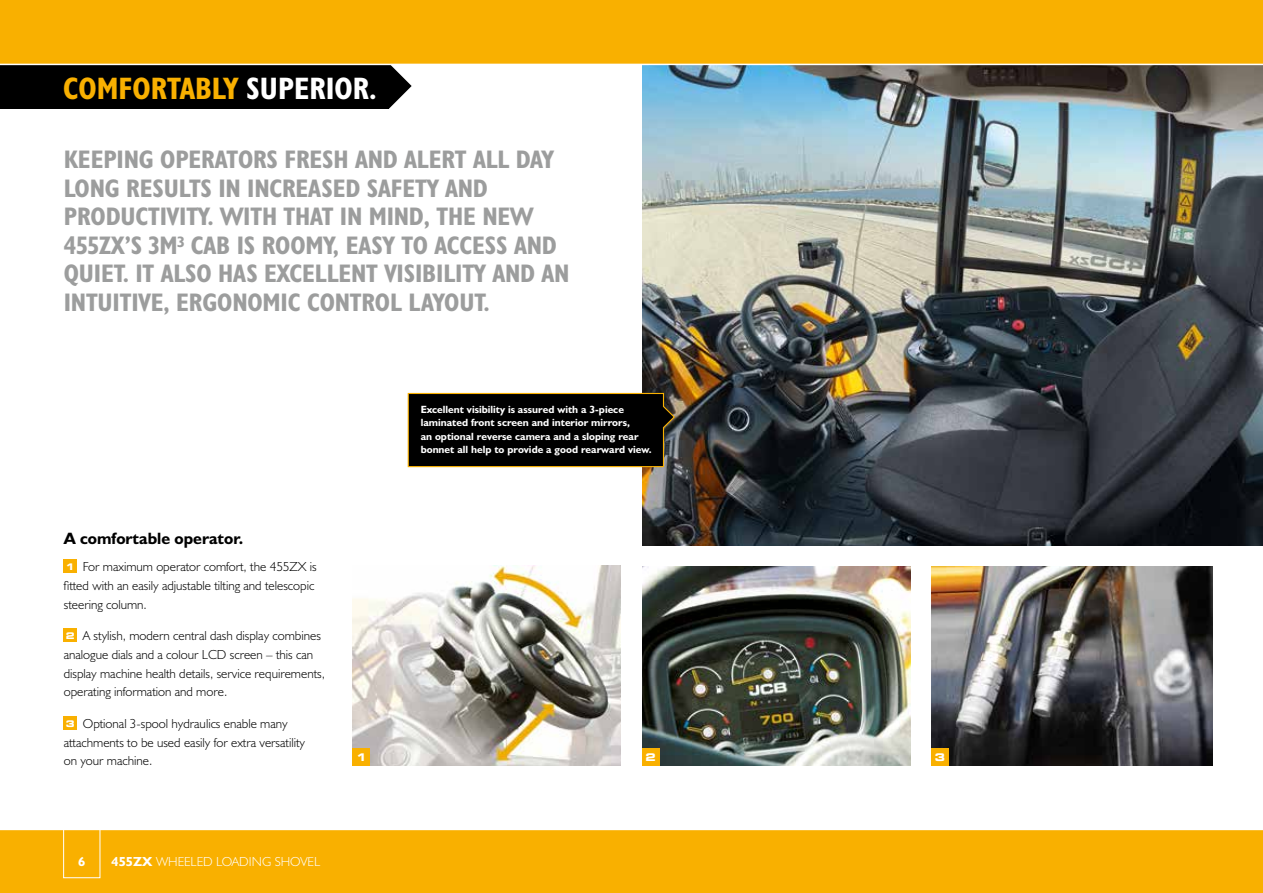
<style>
.page{position:relative;width:1263px;height:893px;background:#fff}
.page>*{position:absolute;margin:0;border:0;box-sizing:border-box;transform-origin:0 0}
.t1{font:31.2px "JCB Bold Condensed";color:#f9b000}
.t2{font:25.5px/28.5px "JCB Bold Condensed";letter-spacing:-.005em;color:#9c9d9d}
.t3{font:16.5px "JCB Bold";color:#000}
.t4{font:13.2px/18.8px "JCB Light";color:#000}
.t5{font:13.2px "JCB Light";color:#fff}
.t6{font:13.2px "JCB Bold";color:#fff}
.t7{font:10.5px/13.5px "JCB Bold";color:#fff}
.t8{font:700 expanded 10.5px "Square 721 BT";color:#fff}
.s1{color:#fff}
.s2{font-family:"Square 721 BT";font-weight:700;font-stretch:expanded;font-size:9.15px;color:#fff}
.s3{font-family:"JCB Bold"}
</style>
<div class="page">
<img style="left:931px;top:567px;width:282px;height:198px">
<img style="left:642px;top:567px;width:268px;height:198px">
<img style="left:353px;top:566px;width:268px;height:199px">
<svg style="left:389px;top:65px;width:23px;height:44px"></svg>
<div style="left:0;top:52px;width:389px;height:57px;background:#000"></div>
<div style="left:0;top:829px;width:1263px;height:64px;background:#f9b000"></div>
<hr style="left:0;top:829px;width:1263px;height:1px;background:#fff">
<img style="left:642px;top:65px;width:621px;height:481px">
<div style="left:0;top:0;width:1263px;height:64px;background:#f9b000"></div>
<hr style="left:0;top:64px;width:1263px;height:1px;background:#fff">
<div style="left:64px;top:560px;width:13px;height:13px;background:#f9b000"></div>
<div style="left:64px;top:629px;width:13px;height:13px;background:#f9b000"></div>
<div style="left:64px;top:717px;width:13px;height:13px;background:#f9b000"></div>
<div style="left:353px;top:748px;width:17px;height:17px;background:#f9b000"></div>
<div style="left:642px;top:748px;width:17px;height:17px;background:#f9b000"></div>
<div style="left:63px;top:819px;width:37px;height:59px;border:1px solid #fff"></div>
<svg style="left:407px;top:392px;width:269px;height:76px;background:#110f09"></svg>
<div style="left:931px;top:748px;width:17px;height:17px;background:#f9b000"></div>
<h1 class="t1" style="left:63px;top:69px;width:315px">COMFORTABLY <span class="s1">SUPERIOR.</span></h1>
<p class="t2" style="left:64px;top:145px;width:507px">KEEPING OPERATORS FRESH AND ALERT ALL DAY LONG RESULTS IN INCREASED SAFETY AND PRODUCTIVITY. WITH THAT IN MIND, THE NEW 455ZX’S 3M³ CAB IS ROOMY, EASY TO ACCESS AND QUIET. IT ALSO HAS EXCELLENT VISIBILITY AND AN INTUITIVE, ERGONOMIC CONTROL LAYOUT.</p>
<p class="t3" style="left:64px;top:528px;width:181px">A comfortable operator.</p>
<p class="t4" style="left:64px;top:557px;width:254px"><span class="s2">1</span> For maximum operator comfort, the 455ZX is fitted with an easily adjustable tilting and telescopic steering column.</p>
<p class="t4" style="left:64px;top:626px;width:263px"><span class="s2">2</span> A stylish, modern central dash display combines analogue dials and a colour LCD screen – this can display machine health details, service requirements, operating information and more.</p>
<p class="t4" style="left:64px;top:714px;width:243px"><span class="s2">3</span> Optional 3-spool hydraulics enable many attachments to be used easily for extra versatility on your machine.</p>
<p class="t7" style="left:421px;top:402px;width:233px">Excellent visibility is assured with a 3-piece laminated front screen and interior mirrors,<br>an optional reverse camera and a sloping rear bonnet all help to provide a good rearward view.</p>
<p class="t8" style="left:356px;top:751px;width:12px">1</p>
<p class="t8" style="left:645px;top:751px;width:12px">2</p>
<p class="t6" style="left:78px;top:853px;width:9px">6</p>
<p class="t5" style="left:112px;top:853px;width:210px"><span class="s3">455ZX</span> WHEELED LOADING SHOVEL</p>
<p class="t8" style="left:935px;top:751px;width:12px">3</p>
</div>
